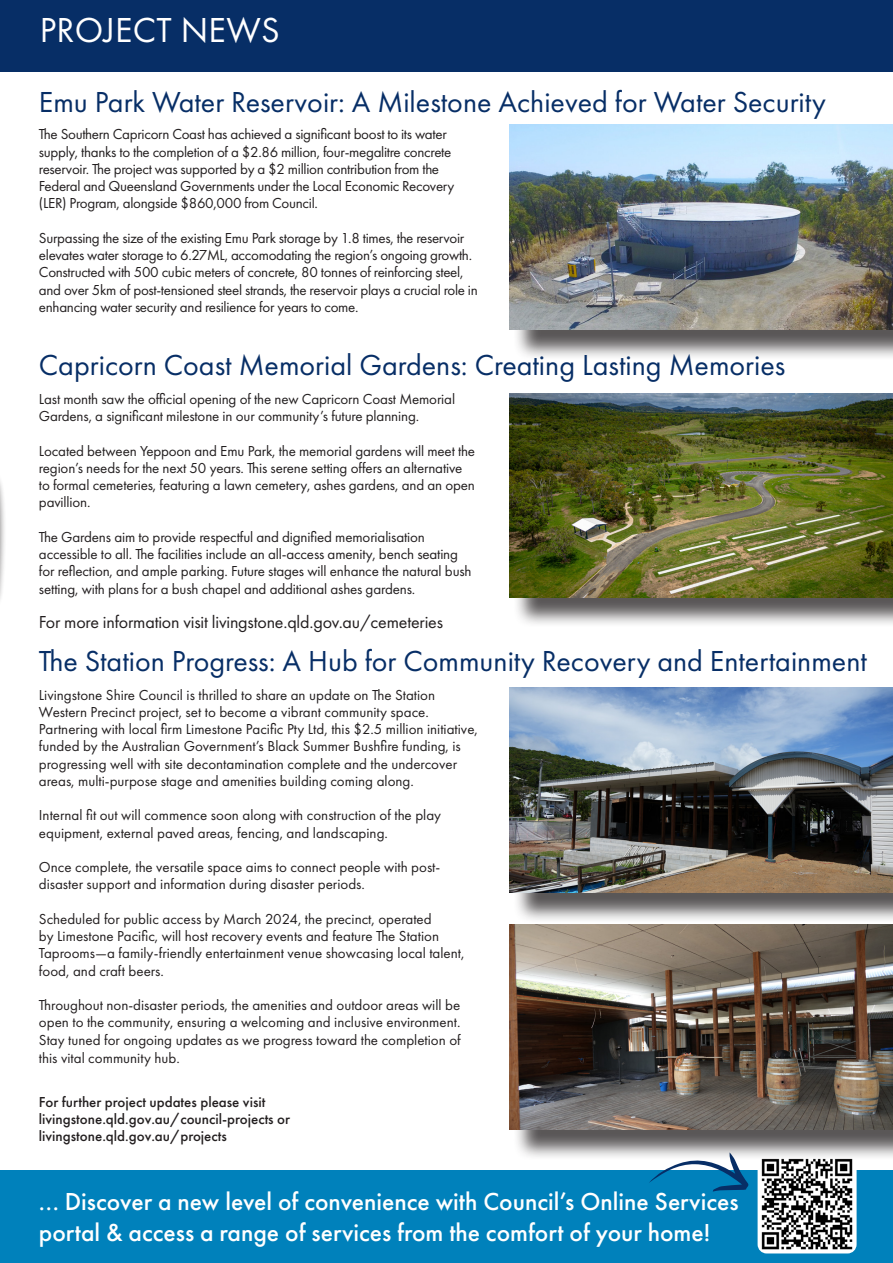
<style>
.page{position:relative;width:893px;height:1263px;background:#fff}
.page>*{position:absolute;margin:0;border:0;box-sizing:border-box;transform-origin:0 0}
.t1{font:36px "Futura PT";letter-spacing:.01em;color:#fff}
.t2{font:30px "Futura PT";color:#072e66}
.t3{font:500 25.5px/30.6px "Futura PT";color:#fff}
.t4{font:18px "Futura PT";letter-spacing:-.01em;color:#231f20}
.t5{font:15px/17.2px "Futura PT";letter-spacing:-.01em;color:#231f20}
.t6{font:500 15px/17.2px "Futura PT";color:#231f20}
</style>
<div class="page">
<div style="left:0;top:1170px;width:893px;height:93px;background:#0081bb"></div>
<div style="left:0;top:0;width:893px;height:72px;background:#072e66"></div>
<img style="left:758px;top:1161px;width:99px;height:92px">
<svg style="left:649px;top:1161px;width:99px;height:30px"></svg>
<div style="left:513px;top:128px;width:380px;height:233px;background:#231f20;opacity:.75"></div>
<img style="left:509px;top:124px;width:384px;height:206px">
<div style="left:513px;top:397px;width:380px;height:231px;background:#231f20;opacity:.75"></div>
<img style="left:509px;top:393px;width:384px;height:204px">
<div style="left:513px;top:691px;width:380px;height:233px;background:#231f20;opacity:.75"></div>
<img style="left:509px;top:688px;width:384px;height:205px">
<div style="left:513px;top:928px;width:380px;height:233px;background:#231f20;opacity:.75"></div>
<img style="left:509px;top:924px;width:384px;height:206px">
<img style="left:0;top:481px;width:5px;height:118px">
<p class="t1" style="left:40px;top:9px;width:242px">PROJECT NEWS</p>
<p class="t2" style="left:39px;top:84px;width:788px">Emu Park Water Reservoir: A Milestone Achieved for Water Security</p>
<p class="t5" style="left:39px;top:126px;width:417px">The Southern Capricorn Coast has achieved a significant boost to its water supply, thanks to the completion of a $2.86 million, four-megalitre concrete reservoir. The project was supported by a $2 million contribution from the Federal and Queensland Governments under the Local Economic Recovery (LER) Program, alongside $860,000 from Council.</p>
<p class="t5" style="left:39px;top:229px;width:440px">Surpassing the size of the existing Emu Park storage by 1.8 times, the reservoir elevates water storage to 6.27ML, accomodating the region’s ongoing growth.<br>Constructed with 500 cubic meters of concrete, 80 tonnes of reinforcing steel, and over 5km of post-tensioned steel strands, the reservoir plays a crucial role in enhancing water security and resilience for years to come.</p>
<p class="t2" style="left:39px;top:348px;width:748px">Capricorn Coast Memorial Gardens: Creating Lasting Memories</p>
<p class="t5" style="left:39px;top:390px;width:418px">Last month saw the official opening of the new Capricorn Coast Memorial<br>Gardens, a significant milestone in our community’s future planning.</p>
<p class="t5" style="left:39px;top:442px;width:438px">Located between Yeppoon and Emu Park, the memorial gardens will meet the region’s needs for the next 50 years. This serene setting offers an alternative to formal cemeteries, featuring a lawn cemetery, ashes gardens, and an open pavillion.</p>
<p class="t5" style="left:39px;top:528px;width:434px">The Gardens aim to provide respectful and dignified memorialisation accessible to all. The facilities include an all-access amenity, bench seating for reflection, and ample parking. Future stages will enhance the natural bush setting, with plans for a bush chapel and additional ashes gardens.</p>
<p class="t4" style="left:39px;top:611px;width:406px">For more information visit livingstone.qld.gov.au/cemeteries</p>
<p class="t2" style="left:39px;top:643px;width:829px">The Station Progress: A Hub for Community Recovery and Entertainment</p>
<p class="t5" style="left:39px;top:686px;width:440px">Livingstone Shire Council is thrilled to share an update on The Station Western Precinct project, set to become a vibrant community space.<br>Partnering with local firm Limestone Pacific Pty Ltd, this $2.5 million initiative, funded by the Australian Government’s Black Summer Bushfire funding, is progressing well with site decontamination complete and the undercover areas, multi-purpose stage and amenities building coming along.</p>
<p class="t5" style="left:39px;top:807px;width:404px">Internal fit out will commence soon along with construction of the play equipment, external paved areas, fencing, and landscaping.</p>
<p class="t5" style="left:39px;top:858px;width:403px">Once complete, the versatile space aims to connect people with post&shy;disaster support and information during disaster periods.</p>
<p class="t5" style="left:39px;top:910px;width:427px">Scheduled for public access by March 2024, the precinct, operated<br>by Limestone Pacific, will host recovery events and feature The Station Taprooms—a family-friendly entertainment venue showcasing local talent, food, and craft beers.</p>
<p class="t5" style="left:39px;top:996px;width:423px;text-align:justify">Throughout non-disaster periods, the amenities and outdoor areas will be open to the community, ensuring a welcoming and inclusive environment.<br>Stay tuned for ongoing updates as we progress toward the completion of this vital community hub.</p>
<p class="t6" style="left:39px;top:1093px;width:253px">For further project updates please visit livingstone.qld.gov.au/council-projects or livingstone.qld.gov.au/projects</p>
<p class="t3" style="left:39px;top:1186px;width:701px">... Discover a new level of convenience with Council’s Online Services portal &amp; access a range of services from the comfort of your home!</p>
</div>
